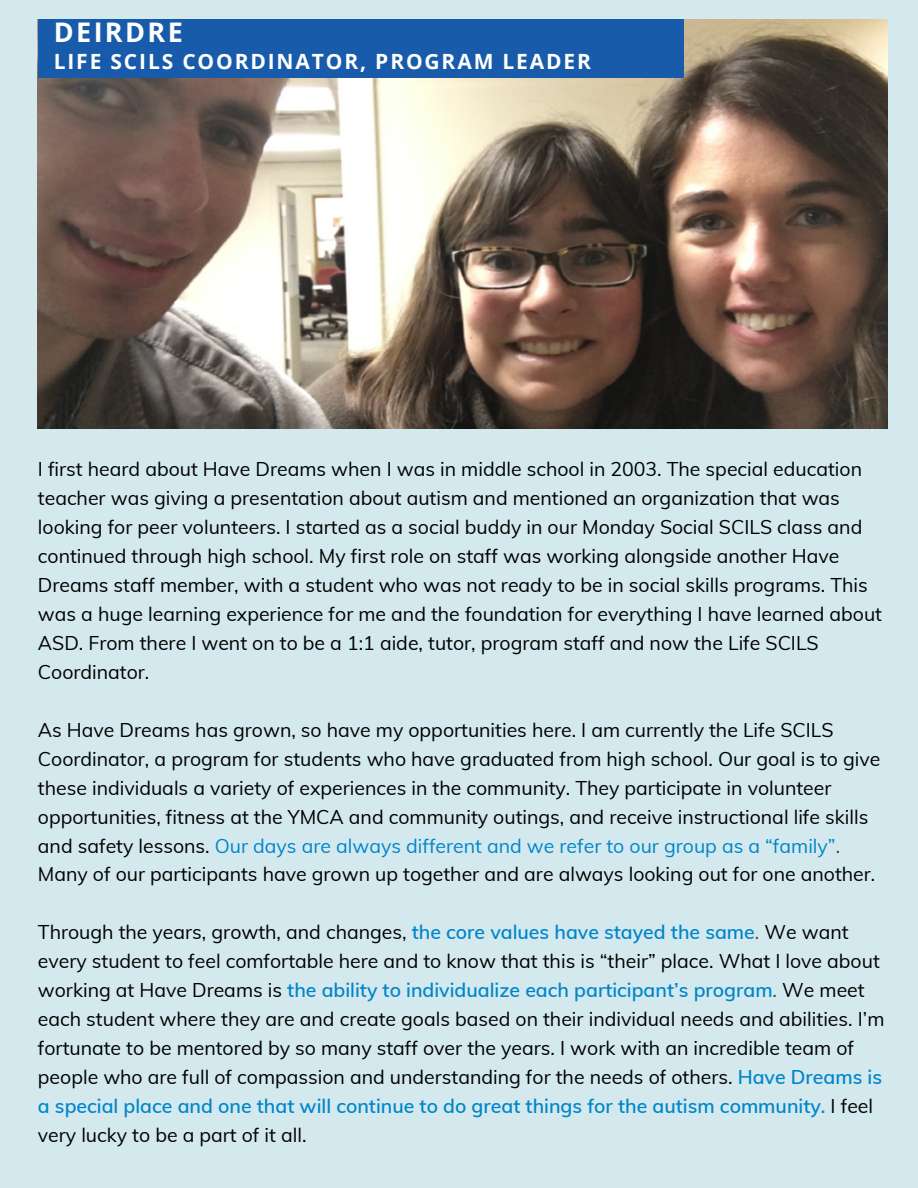
<style>
.page{position:relative;width:918px;height:1188px;background:#d3e9ee}
.page>*{position:absolute;margin:0;border:0;box-sizing:border-box;transform-origin:0 0}
.t1{font:700 27px "Open Sans";letter-spacing:.09em;color:#fff}
.t2{font:700 21px "Open Sans";letter-spacing:.09em;color:#fff}
.t3{font:19.5px/29px "Muli";color:#000}
.s1{color:#0085ca}
.s2{color:#444440}
.s3{font-weight:600;color:#0085ca}
</style>
<div class="page">
<img style="left:38px;top:19px;width:849px;height:410px">
<div style="left:38px;top:19px;width:646px;height:59px;background:#185bab"></div>
<p class="t1" style="left:54px;top:13px;width:131px">DEIRDRE</p>
<p class="t2" style="left:54px;top:46px;width:539px">LIFE SCILS COORDINATOR, PROGRAM LEADER</p>
<p class="t3" style="left:38px;top:454px;width:846px">I first heard about Have Dreams when I was in middle school in 2003. The special education teacher was giving a presentation about autism and mentioned an organization that was looking for peer volunteers. I started as a social buddy in our Monday Social SCILS class and continued through high school. My first role on staff was working alongside another Have Dreams staff member, with a student who was not ready to be in social skills programs. This was a huge learning experience for me and the foundation for everything I have learned about ASD. From there I went on to be a 1:1 aide, tutor, program staff and now the Life SCILS Coordinator.</p>
<p class="t3" style="left:38px;top:715px;width:844px">As Have Dreams has grown, so have my opportunities here. I am currently the Life SCILS Coordinator, a program for students who have graduated from high school. Our goal is to give these individuals a variety of experiences in the community. They participate in volunteer opportunities, fitness at the YMCA and community outings, and receive instructional life skills and safety lessons. <span class="s1">Our days are always different and we refer to our group as a “family”</span><span class="s2">.<br></span>Many of our participants have grown up together and are always looking out for one another.</p>
<p class="t3" style="left:38px;top:918px;width:848px">Through the years, growth, and changes, <span class="s3">the core values have stayed the same</span><span class="s2">.</span> We want every student to feel comfortable here and to know that this is “their” place. What I love about working at Have Dreams is <span class="s3">the ability to individualize each participant’s program</span><span class="s2">.</span> We meet each student where they are and create goals based on their individual needs and abilities. I’m fortunate to be mentored by so many staff over the years. I work with an incredible team of people who are full of compassion and understanding for the needs of others. <span class="s3">Have Dreams is a special place and one that will continue to do great things for the autism community.</span> I feel very lucky to be a part of it all.</p>
</div>
